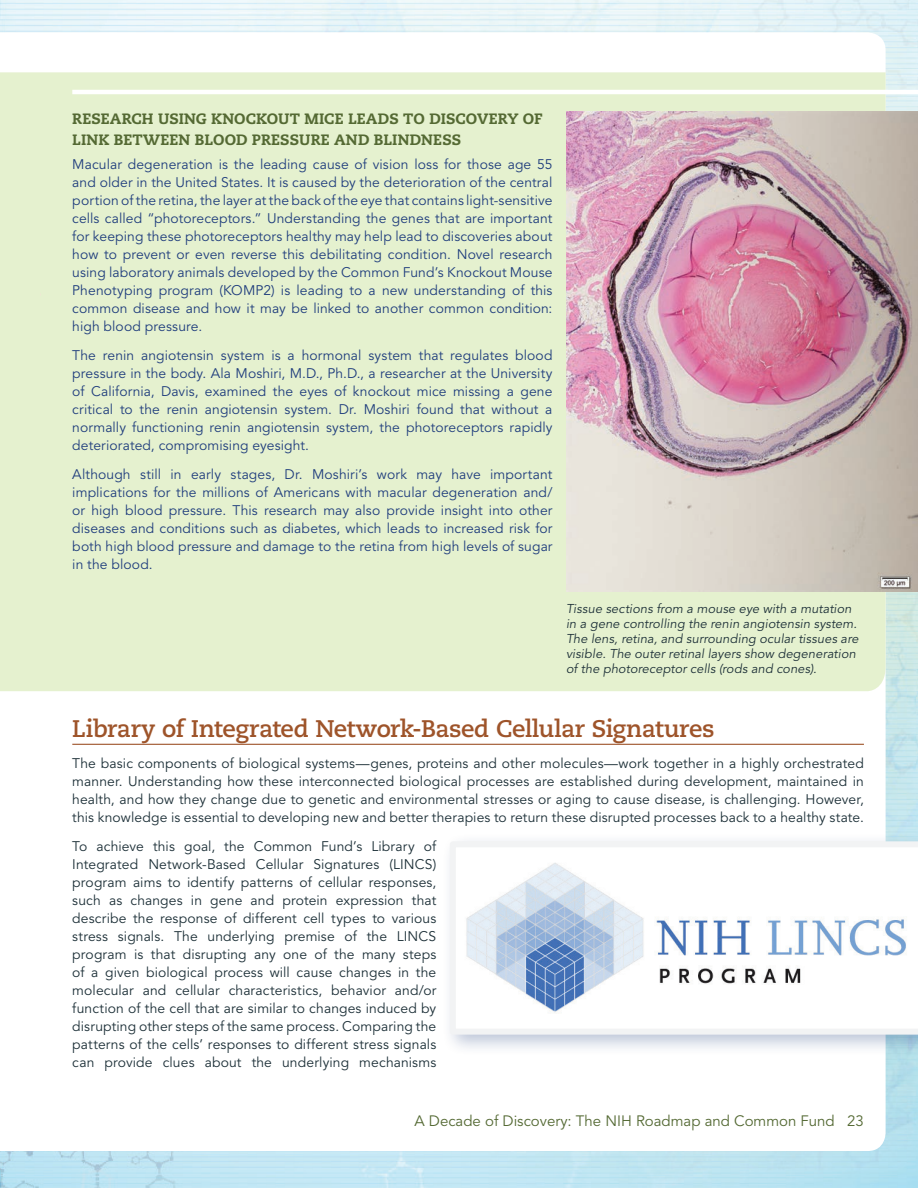
<style>
.page{position:relative;width:918px;height:1188px;background:#fff}
.page>*{position:absolute;margin:0;border:0;box-sizing:border-box;transform-origin:0 0}
.t1{font:700 24px "Caecilia LT Std";letter-spacing:-.02em;color:#9e542a}
.t2{font:800 15px/21px "Caecilia LT Std";letter-spacing:.01em;color:#546933}
.t3{font:15px "Avenir LT Std";color:#546933}
.t4{font:13.8px/18px "Avenir LT Std";letter-spacing:.01em;color:#203e7d;text-align:justify}
.t5{font:13.8px/18px "Avenir LT Std";letter-spacing:.01em;color:#1d3038;text-align:justify}
.t6{font:italic 12.75px/15px "Avenir LT Std";letter-spacing:.01em;color:#1d3038}
</style>
<div class="page">
<div style="left:0;top:72px;width:886px;height:619px;background:#e5f1cf"></div>
<hr style="left:72px;top:90px;width:846px;height:4px;background:#fff">
<hr style="left:72px;top:744px;width:792px;height:1px;background:#9e542a">
<img style="left:566px;top:111px;width:352px;height:480px">
<div style="left:441px;top:833px;width:477px;height:223px;background:#203e7d;opacity:.3"></div>
<svg style="left:450px;top:841px;width:468px;height:194px"></svg>
<h4 class="t2" style="left:72px;top:108px;width:472px">RESEARCH USING KNOCKOUT MICE LEADS TO DISCOVERY OF<br>LINK BETWEEN BLOOD PRESSURE AND BLINDNESS</h4>
<p class="t4" style="left:72px;top:156px;width:482px">Macular degeneration is the leading cause of vision loss for those age 55 and older in the United States. It is caused by the deterioration of the central portion of the retina, the layer at the back of the eye that contains light-sensitive cells called “photoreceptors.” Understanding the genes that are important for keeping these photoreceptors healthy may help lead to discoveries about how to prevent or even reverse this debilitating condition. Novel research using laboratory animals developed by the Common Fund’s Knockout Mouse Phenotyping program (KOMP2) is leading to a new understanding of this common disease and how it may be linked to another common condition: high blood pressure.</p>
<p class="t4" style="left:72px;top:347px;width:482px">The renin angiotensin system is a hormonal system that regulates blood pressure in the body. Ala Moshiri, M. D., Ph. D., a researcher at the University of California, Davis, examined the eyes of knockout mice missing a gene critical to the renin angiotensin system. Dr. Moshiri found that without a normally functioning renin angiotensin system, the photoreceptors rapidly deteriorated, compromising eyesight.</p>
<p class="t4" style="left:72px;top:466px;width:482px">Although still in early stages, Dr. Moshiri’s work may have important implications for the millions of Americans with macular degeneration and/ or high blood pressure. This research may also provide insight into other diseases and conditions such as diabetes, which leads to increased risk for both high blood pressure and damage to the retina from high levels of sugar in the blood.</p>
<p class="t6" style="left:566px;top:601px;width:294px">Tissue sections from a mouse eye with a mutation in a gene controlling the renin angiotensin system.<br>The lens, retina, and surrounding ocular tissues are visible. The outer retinal layers show degeneration of the photoreceptor cells (rods and cones).</p>
<h3 class="t1" style="left:72px;top:714px;width:644px">Library of Integrated Network-Based Cellular Signatures</h3>
<p class="t5" style="left:72px;top:755px;width:793px">The basic components of biological systems—genes, proteins and other molecules—work together in a highly orchestrated manner. Understanding how these interconnected biological processes are established during development, maintained in health, and how they change due to genetic and environmental stresses or aging to cause disease, is challenging. However, this knowledge is essential to developing new and better therapies to return these disrupted processes back to a healthy state.</p>
<p class="t5" style="left:72px;top:838px;width:366px">To achieve this goal, the Common Fund’s Library of Integrated Network-Based Cellular Signatures (LINCS) program aims to identify patterns of cellular responses, such as changes in gene and protein expression that describe the response of different cell types to various stress signals. The underlying premise of the LINCS program is that disrupting any one of the many steps of a given biological process will cause changes in the molecular and cellular characteristics, behavior and/or function of the cell that are similar to changes induced by disrupting other steps of the same process. Comparing the patterns of the cells’ responses to different stress signals can provide clues about the underlying mechanisms</p>
<p class="t3" style="left:415px;top:1112px;width:451px">A Decade of Discovery: The NIH Roadmap and Common Fund 23</p>
</div>
